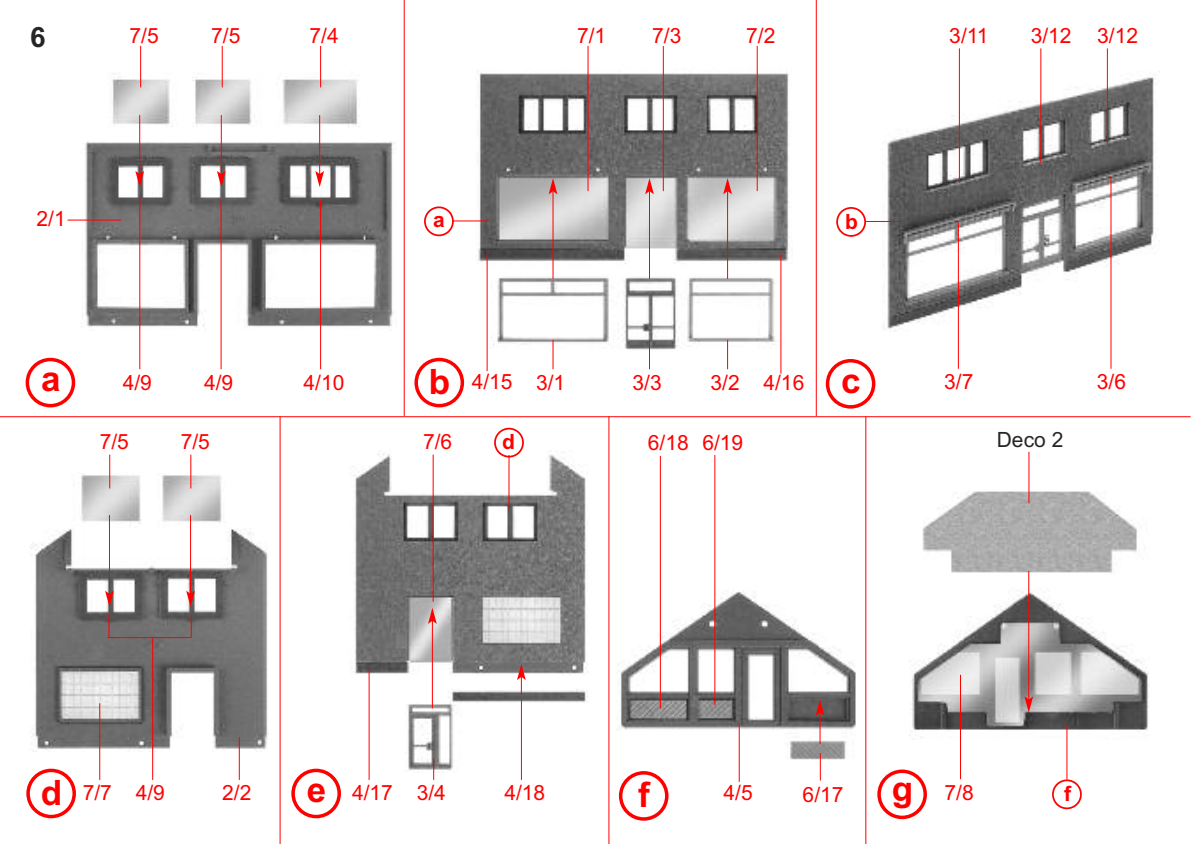
<style>
.page{position:relative;width:1191px;height:844px;background:#fff}
.page>*{position:absolute;margin:0;border:0;box-sizing:border-box;transform-origin:0 0}
.t1{font:700 35px "Arial";color:#f00}
.t2{font:700 28px "Arial";color:#272627}
.t3{font:21px "Arial";color:#f00}
.t4{font:21px "Arial";color:#272627}
.t5{font:700 21px "Arial";color:#f00}
.s1{font-weight:700;font-size:35px}
</style>
<div class="page">
<hr style="left:608px;top:416px;width:1px;height:427px;background:#f00">
<hr style="left:865px;top:416px;width:1px;height:427px;background:#f00">
<hr style="left:280px;top:416px;width:1px;height:427px;background:#f00">
<hr style="left:404px;top:0;width:1px;height:416px;background:#f00">
<hr style="left:816px;top:0;width:1px;height:416px;background:#f00">
<hr style="left:0;top:416px;width:1190px;height:1px;background:#f00">
<img style="left:80px;top:72px;width:315px;height:258px">
<img style="left:476px;top:68px;width:313px;height:285px">
<img style="left:883px;top:72px;width:271px;height:260px">
<img style="left:31px;top:472px;width:237px;height:279px">
<img style="left:349px;top:450px;width:239px;height:322px">
<svg style="left:26px;top:357px;width:49px;height:50px"></svg>
<svg style="left:414px;top:357px;width:50px;height:50px"></svg>
<svg style="left:825px;top:359px;width:50px;height:49px"></svg>
<svg style="left:26px;top:768px;width:50px;height:50px"></svg>
<svg style="left:291px;top:768px;width:50px;height:50px"></svg>
<svg style="left:424px;top:206px;width:30px;height:30px"></svg>
<svg style="left:836px;top:207px;width:30px;height:30px"></svg>
<svg style="left:494px;top:427px;width:30px;height:30px"></svg>
<hr style="left:140px;top:46px;width:1px;height:41px;background:#f00">
<hr style="left:959px;top:48px;width:1px;height:135px;background:#f00">
<hr style="left:958px;top:222px;width:1px;height:146px;background:#f00">
<hr style="left:139px;top:115px;width:1px;height:59px;background:#f00">
<svg style="left:135px;top:171px;width:9px;height:16px"></svg>
<hr style="left:222px;top:46px;width:1px;height:41px;background:#f00">
<hr style="left:139px;top:197px;width:1px;height:172px;background:#f00">
<hr style="left:221px;top:115px;width:1px;height:59px;background:#f00">
<svg style="left:217px;top:171px;width:9px;height:16px"></svg>
<hr style="left:1110px;top:177px;width:1px;height:191px;background:#f00">
<hr style="left:221px;top:200px;width:1px;height:169px;background:#f00">
<hr style="left:552px;top:339px;width:1px;height:30px;background:#f00">
<hr style="left:552px;top:191px;width:1px;height:88px;background:#f00">
<svg style="left:548px;top:178px;width:9px;height:16px"></svg>
<hr style="left:649px;top:339px;width:1px;height:30px;background:#f00">
<hr style="left:649px;top:191px;width:1px;height:88px;background:#f00">
<svg style="left:645px;top:178px;width:9px;height:16px"></svg>
<hr style="left:727px;top:339px;width:1px;height:30px;background:#f00">
<hr style="left:508px;top:455px;width:1px;height:53px;background:#f00">
<hr style="left:727px;top:191px;width:1px;height:88px;background:#f00">
<svg style="left:723px;top:178px;width:9px;height:16px"></svg>
<hr style="left:320px;top:200px;width:1px;height:169px;background:#f00">
<hr style="left:1040px;top:48px;width:1px;height:115px;background:#f00">
<hr style="left:1107px;top:48px;width:1px;height:95px;background:#f00">
<hr style="left:109px;top:454px;width:1px;height:34px;background:#f00">
<hr style="left:68px;top:219px;width:53px;height:1px;background:#f00">
<hr style="left:239px;top:737px;width:1px;height:42px;background:#f00">
<hr style="left:99px;top:703px;width:1px;height:76px;background:#f00">
<hr style="left:152px;top:637px;width:1px;height:142px;background:#f00">
<svg style="left:433px;top:758px;width:1px;height:21px"></svg>
<hr style="left:369px;top:669px;width:1px;height:110px;background:#f00">
<hr style="left:521px;top:698px;width:1px;height:81px;background:#f00">
<svg style="left:108px;top:614px;width:1px;height:23px"></svg>
<svg style="left:191px;top:614px;width:1px;height:23px"></svg>
<hr style="left:107px;top:637px;width:84px;height:1px;background:#f00">
<hr style="left:320px;top:46px;width:1px;height:41px;background:#f00">
<hr style="left:587px;top:46px;width:1px;height:145px;background:#f00">
<hr style="left:663px;top:46px;width:1px;height:145px;background:#f00">
<hr style="left:757px;top:46px;width:1px;height:145px;background:#f00">
<hr style="left:452px;top:220px;width:36px;height:1px;background:#f00">
<hr style="left:865px;top:221px;width:38px;height:1px;background:#f00">
<hr style="left:487px;top:254px;width:1px;height:117px;background:#f00">
<hr style="left:780px;top:254px;width:1px;height:119px;background:#f00">
<hr style="left:319px;top:115px;width:1px;height:59px;background:#f00">
<svg style="left:315px;top:171px;width:9px;height:16px"></svg>
<hr style="left:109px;top:515px;width:1px;height:78px;background:#f00">
<svg style="left:105px;top:590px;width:9px;height:16px"></svg>
<hr style="left:190px;top:454px;width:1px;height:34px;background:#f00">
<hr style="left:433px;top:454px;width:1px;height:147px;background:#f00">
<hr style="left:190px;top:515px;width:1px;height:78px;background:#f00">
<svg style="left:186px;top:590px;width:9px;height:16px"></svg>
<hr style="left:432px;top:620px;width:1px;height:88px;background:#f00">
<svg style="left:428px;top:607px;width:9px;height:16px"></svg>
<svg style="left:517px;top:663px;width:9px;height:31px"></svg>
<img style="left:618px;top:589px;width:238px;height:176px">
<svg style="left:619px;top:771px;width:49px;height:49px"></svg>
<hr style="left:660px;top:456px;width:1px;height:252px;background:#f00">
<hr style="left:714px;top:455px;width:1px;height:249px;background:#f00">
<svg style="left:820px;top:753px;width:1px;height:27px"></svg>
<hr style="left:739px;top:723px;width:1px;height:58px;background:#f00">
<hr style="left:819px;top:712px;width:1px;height:32px;background:#f00">
<svg style="left:815px;top:699px;width:9px;height:16px"></svg>
<img style="left:909px;top:490px;width:240px;height:249px">
<svg style="left:877px;top:769px;width:50px;height:50px"></svg>
<svg style="left:1052px;top:779px;width:29px;height:30px"></svg>
<hr style="left:960px;top:674px;width:1px;height:105px;background:#f00">
<hr style="left:1028px;top:451px;width:1px;height:52px;background:#f00">
<hr style="left:1066px;top:724px;width:1px;height:55px;background:#f00">
<hr style="left:1028px;top:571px;width:1px;height:128px;background:#f00">
<svg style="left:1024px;top:696px;width:9px;height:16px"></svg>
<h2 class="t2" style="left:30px;top:21px;width:17px">6</h2>
<p class="t3" style="left:130px;top:24px;width:31px">7/5</p>
<p class="t3" style="left:211px;top:24px;width:31px">7/5</p>
<p class="t3" style="left:309px;top:24px;width:31px">7/4</p>
<p class="t3" style="left:36px;top:207px;width:31px">2/1</p>
<p class="t3" style="left:577px;top:24px;width:31px">7/1</p>
<p class="t3" style="left:652px;top:24px;width:31px">7/3</p>
<p class="t3" style="left:746px;top:24px;width:31px">7/2</p>
<p class="t5" style="left:433px;top:207px;width:13px">a</p>
<p class="t5" style="left:845px;top:209px;width:14px">b</p>
<p class="t3" style="left:949px;top:23px;width:41px">3/11</p>
<p class="t3" style="left:1030px;top:23px;width:109px">3/12 3/12</p>
<h1 class="t1" style="left:41px;top:359px;width:21px">a</h1>
<h1 class="t1" style="left:429px;top:361px;width:23px">b</h1>
<h1 class="t1" style="left:841px;top:360px;width:21px">c</h1>
<p class="t3" style="left:123px;top:370px;width:31px">4/9</p>
<p class="t3" style="left:204px;top:370px;width:31px">4/9</p>
<p class="t3" style="left:303px;top:370px;width:42px">4/10</p>
<p class="t3" style="left:472px;top:370px;width:95px">4/15 3/1</p>
<p class="t3" style="left:632px;top:370px;width:31px">3/3</p>
<p class="t3" style="left:710px;top:370px;width:95px">3/2 4/16</p>
<p class="t3" style="left:944px;top:370px;width:31px">3/7</p>
<p class="t3" style="left:1096px;top:370px;width:31px">3/6</p>
<p class="t3" style="left:100px;top:429px;width:31px">7/5</p>
<p class="t3" style="left:181px;top:429px;width:31px">7/5</p>
<p class="t3" style="left:423px;top:429px;width:31px">7/6</p>
<p class="t5" style="left:502px;top:429px;width:14px">d</p>
<p class="t3" style="left:648px;top:431px;width:97px">6/18 6/19</p>
<p class="t4" style="left:996px;top:427px;width:68px">Deco 2</p>
<h1 class="t1" style="left:41px;top:771px;width:23px">d</h1>
<h1 class="t1" style="left:307px;top:769px;width:21px">e</h1>
<p class="t3" style="left:83px;top:780px;width:84px">7/7 4/9</p>
<p class="t3" style="left:222px;top:780px;width:31px">2/2</p>
<p class="t3" style="left:352px;top:780px;width:95px">4/17 3/4</p>
<p class="t3" style="left:504px;top:780px;width:42px">4/18</p>
<h1 class="t1" style="left:638px;top:774px;width:13px">f</h1>
<p class="t3" style="left:723px;top:780px;width:31px">4/5</p>
<p class="t3" style="left:802px;top:782px;width:42px">6/17</p>
<p class="t3" style="left:891px;top:780px;width:84px"><span class="s1">g</span> 7/8</p>
<p class="t5" style="left:1064px;top:781px;width:8px">f</p>
</div>
